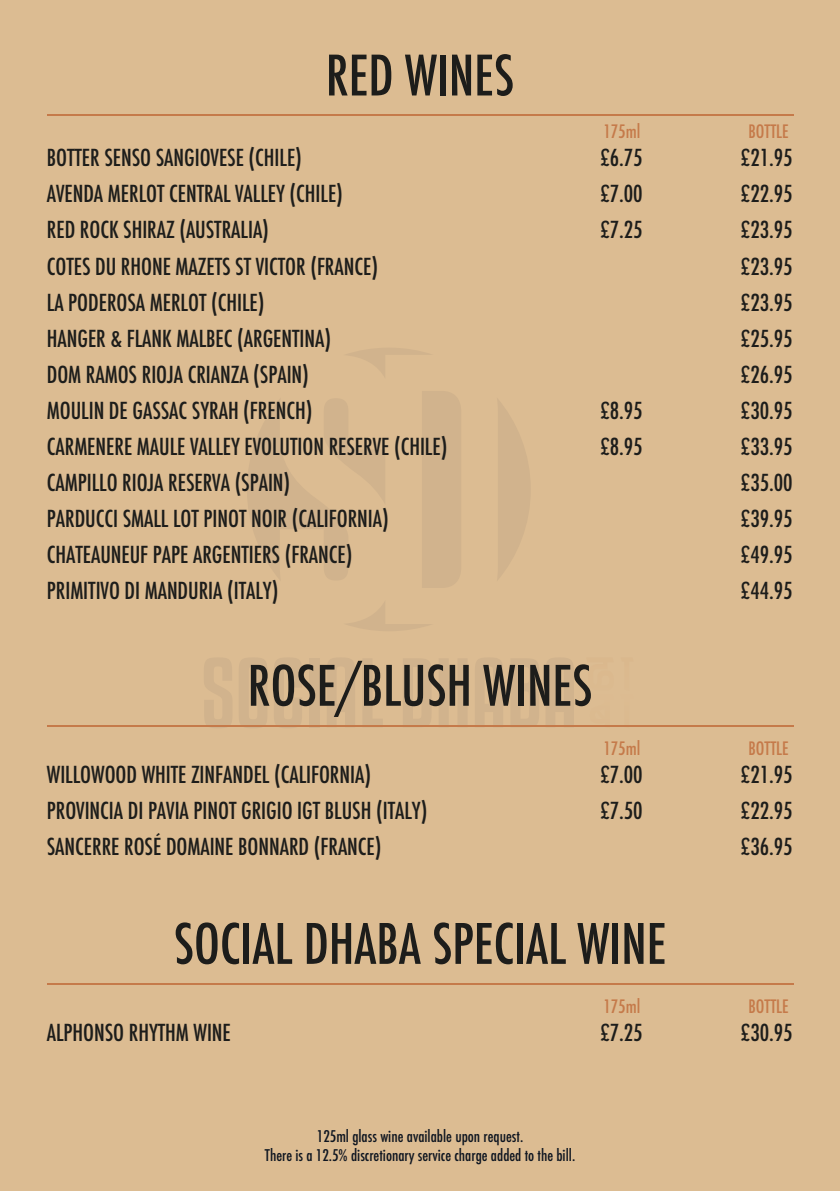
<style>
.page{position:relative;width:840px;height:1191px;background:#fff}
.page>*{position:absolute;margin:0;border:0;box-sizing:border-box;transform-origin:0 0}
.t1{font:500 condensed 54.2px "Futura";color:#1d1d1b}
.t2{font:500 condensed 22.8px "Futura";color:#1d1d1b}
.t3{font:500 condensed 18px "Futura";color:#c57a4a}
.t4{font:500 condensed 15.6px/18.8px "Futura";color:#0f1621;text-align:center}
</style>
<div class="page">
<div style="left:0;top:0;width:839px;height:1191px;background:#dcbc92"></div>
<svg style="left:347px;top:602px;width:83px;height:29px"></svg>
<svg style="left:247px;top:399px;width:138px;height:181px"></svg>
<svg style="left:346px;top:348px;width:82px;height:29px"></svg>
<svg style="left:498px;top:400px;width:32px;height:179px"></svg>
<div style="left:422px;top:391px;width:39px;height:197px;background:#d1b38d"></div>
<svg style="left:204px;top:658px;width:28px;height:70px"></svg>
<svg style="left:238px;top:658px;width:29px;height:70px"></svg>
<svg style="left:274px;top:658px;width:28px;height:70px"></svg>
<div style="left:309px;top:658px;width:10px;height:69px;background:#d1b38d"></div>
<svg style="left:326px;top:658px;width:29px;height:69px"></svg>
<svg style="left:362px;top:659px;width:20px;height:68px"></svg>
<svg style="left:402px;top:659px;width:29px;height:68px"></svg>
<svg style="left:438px;top:659px;width:29px;height:68px"></svg>
<svg style="left:474px;top:658px;width:29px;height:69px"></svg>
<svg style="left:510px;top:659px;width:29px;height:68px"></svg>
<svg style="left:545px;top:658px;width:28px;height:69px"></svg>
<svg style="left:620px;top:726px;width:13px;height:1px"></svg>
<svg style="left:585px;top:726px;width:28px;height:1px"></svg>
<hr style="left:47px;top:115px;width:746px;height:1px;background:#c57a4a">
<hr style="left:47px;top:725px;width:746px;height:1px;background:#c57a4a">
<hr style="left:47px;top:983px;width:746px;height:1px;background:#c57a4a">
<h1 class="t1" style="left:326px;top:41px;width:190px">RED WINES</h1>
<p class="t3" style="left:603px;top:120px;width:38px">175ml</p>
<p class="t3" style="left:748px;top:120px;width:42px">BOTTLE</p>
<p class="t2" style="left:47px;top:143px;width:256px">BOTTER SENSO SANGIOVESE (CHILE)</p>
<p class="t2" style="left:600px;top:143px;width:44px">£6.75</p>
<p class="t2" style="left:740px;top:143px;width:53px">£21.95</p>
<p class="t2" style="left:47px;top:179px;width:297px">AVENDA MERLOT CENTRAL VALLEY (CHILE)</p>
<p class="t2" style="left:600px;top:179px;width:44px">£7.00</p>
<p class="t2" style="left:740px;top:179px;width:53px">£22.95</p>
<p class="t2" style="left:47px;top:215px;width:223px">RED ROCK SHIRAZ (AUSTRALIA)</p>
<p class="t2" style="left:600px;top:215px;width:44px">£7.25</p>
<p class="t2" style="left:740px;top:215px;width:53px">£23.95</p>
<p class="t2" style="left:47px;top:251px;width:332px">COTES DU RHONE MAZETS ST VICTOR (FRANCE)</p>
<p class="t2" style="left:740px;top:251px;width:53px">£23.95</p>
<p class="t2" style="left:47px;top:287px;width:219px">LA PODEROSA MERLOT (CHILE)</p>
<p class="t2" style="left:740px;top:287px;width:53px">£23.95</p>
<p class="t2" style="left:47px;top:323px;width:285px">HANGER &amp; FLANK MALBEC (ARGENTINA)</p>
<p class="t2" style="left:740px;top:323px;width:53px">£25.95</p>
<p class="t2" style="left:47px;top:359px;width:263px">DOM RAMOS RIOJA CRIANZA (SPAIN)</p>
<p class="t2" style="left:740px;top:359px;width:53px">£26.95</p>
<p class="t2" style="left:47px;top:395px;width:267px">MOULIN DE GASSAC SYRAH (FRENCH)</p>
<p class="t2" style="left:600px;top:395px;width:44px">£8.95</p>
<p class="t2" style="left:740px;top:395px;width:53px">£30.95</p>
<p class="t2" style="left:47px;top:431px;width:402px">CARMENERE MAULE VALLEY EVOLUTION RESERVE (CHILE)</p>
<p class="t2" style="left:600px;top:431px;width:44px">£8.95</p>
<p class="t2" style="left:740px;top:431px;width:53px">£33.95</p>
<p class="t2" style="left:47px;top:467px;width:245px">CAMPILLO RIOJA RESERVA (SPAIN)</p>
<p class="t2" style="left:740px;top:467px;width:53px">£35.00</p>
<p class="t2" style="left:47px;top:503px;width:343px">PARDUCCI SMALL LOT PINOT NOIR (CALIFORNIA)</p>
<p class="t2" style="left:740px;top:503px;width:53px">£39.95</p>
<p class="t2" style="left:47px;top:539px;width:307px">CHATEAUNEUF PAPE ARGENTIERS (FRANCE)</p>
<p class="t2" style="left:740px;top:539px;width:53px">£49.95</p>
<p class="t2" style="left:47px;top:575px;width:233px">PRIMITIVO DI MANDURIA (ITALY)</p>
<p class="t2" style="left:740px;top:575px;width:53px">£44.95</p>
<h1 class="t1" style="left:247px;top:651px;width:346px">ROSE/BLUSH WINES</h1>
<p class="t3" style="left:603px;top:736px;width:38px">175ml</p>
<p class="t3" style="left:748px;top:736px;width:42px">BOTTLE</p>
<p class="t2" style="left:47px;top:759px;width:325px">WILLOWOOD WHITE ZINFANDEL (CALIFORNIA)</p>
<p class="t2" style="left:600px;top:759px;width:44px">£7.00</p>
<p class="t2" style="left:740px;top:759px;width:53px">£21.95</p>
<p class="t2" style="left:47px;top:795px;width:382px">PROVINCIA DI PAVIA PINOT GRIGIO IGT BLUSH (ITALY)</p>
<p class="t2" style="left:600px;top:795px;width:44px">£7.50</p>
<p class="t2" style="left:740px;top:795px;width:53px">£22.95</p>
<p class="t2" style="left:47px;top:831px;width:336px">SANCERRE ROSÉ DOMAINE BONNARD (FRANCE)</p>
<p class="t2" style="left:740px;top:831px;width:53px">£36.95</p>
<h1 class="t1" style="left:174px;top:909px;width:494px">SOCIAL DHABA SPECIAL WINE</h1>
<p class="t3" style="left:603px;top:994px;width:38px">175ml</p>
<p class="t3" style="left:748px;top:994px;width:42px">BOTTLE</p>
<p class="t2" style="left:47px;top:1017px;width:185px">ALPHONSO RHYTHM WINE</p>
<p class="t2" style="left:600px;top:1017px;width:44px">£7.25</p>
<p class="t2" style="left:740px;top:1017px;width:53px">£30.95</p>
<p class="t4" style="left:265px;top:1126px;width:311px">125ml glass wine available upon request.<br>There is a 12.5% discretionary service charge added to the bill.</p>
</div>
